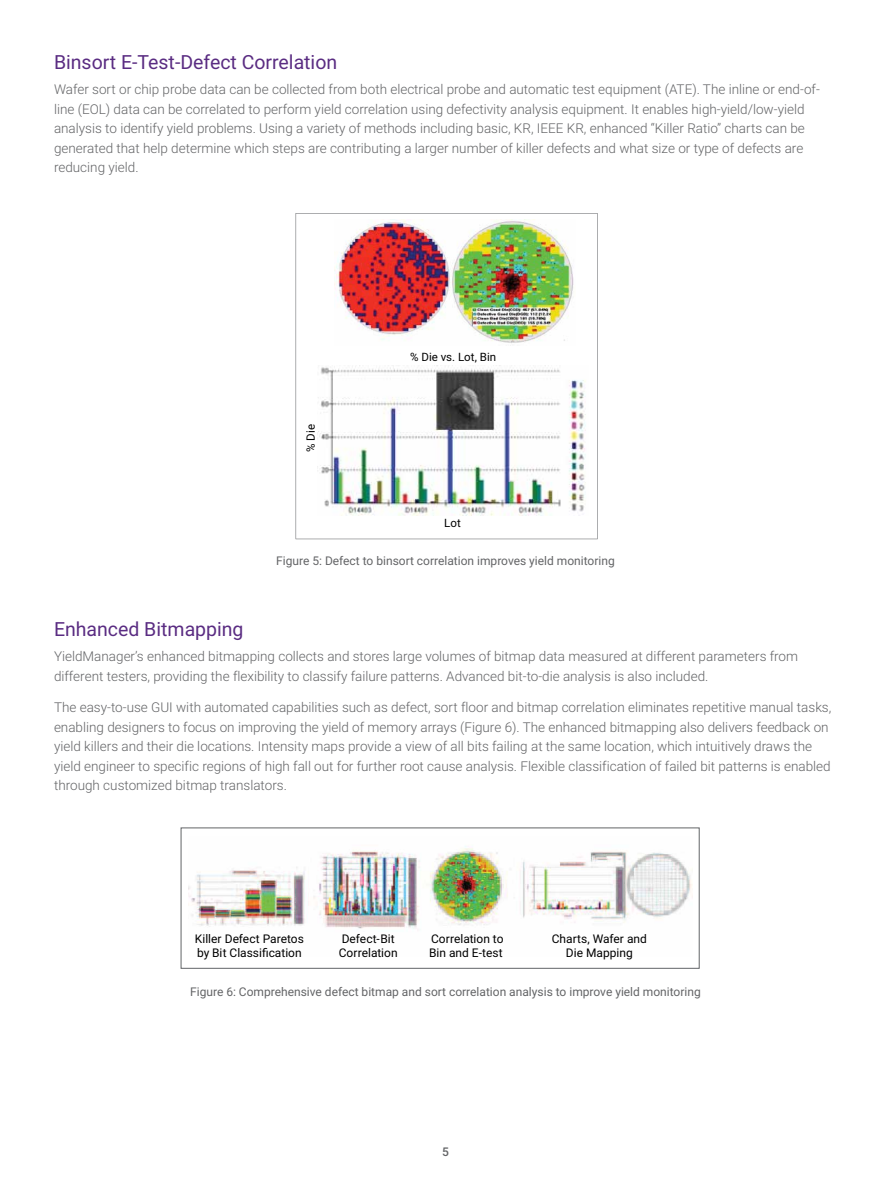
<style>
.page{position:relative;width:891px;height:1188px;background:#fff}
.page>*{position:absolute;margin:0;border:0;box-sizing:border-box;transform-origin:0 0}
.HEADING_1{font:19.5px "Roboto";color:#5a2c82}
.BODY_COPY{font:300 13.5px/19.5px "Roboto";color:#636466}
.FIGURE_CAPTION{font:12px "Roboto";color:#636466}
.t1{font:12px/14.1px "Roboto";color:#000}
.t2{font:500 12px "Roboto";color:#636466}
.t3{font:11.55px "Roboto";color:#000}
</style>
<div class="page">
<svg style="left:296px;top:213px;width:302px;height:326px"></svg>
<img style="left:335px;top:219px;width:240px;height:126px">
<img style="left:318px;top:365px;width:271px;height:150px">
<div style="left:181px;top:828px;width:518px;height:141px;border:1px solid #626467"></div>
<img style="left:188px;top:846px;width:505px;height:83px">
<p class="HEADING_1" style="left:54px;top:48px;width:285px">Binsort E-Test-Defect Correlation</p>
<p class="BODY_COPY" style="left:54px;top:79px;width:767px">Wafer sort or chip probe data can be collected from both electrical probe and automatic test equipment (ATE). The inline or end-of&shy;line (EOL) data can be correlated to perform yield correlation using defectivity analysis equipment. It enables high-yield/low-yield analysis to identify yield problems. Using a variety of methods including basic, KR, IEEE KR, enhanced “Killer Ratio” charts can be generated that help determine which steps are contributing a larger number of killer defects and what size or type of defects are reducing yield.</p>
<p class="t3" style="left:303px;top:452px;width:29px;rotate:-90deg">% Die</p>
<p class="t3" style="left:410px;top:349px;width:87px">% Die vs. Lot, Bin</p>
<p class="t3" style="left:444px;top:515px;width:18px">Lot</p>
<p class="FIGURE_CAPTION" style="left:276px;top:553px;width:340px">Figure 5: Defect to binsort correlation improves yield monitoring</p>
<p class="HEADING_1" style="left:54px;top:615px;width:191px">Enhanced Bitmapping</p>
<p class="BODY_COPY" style="left:54px;top:646px;width:746px">YieldManager’s enhanced bitmapping collects and stores large volumes of bitmap data measured at different parameters from different testers, providing the flexibility to classify failure patterns. Advanced bit-to-die analysis is also included.</p>
<p class="BODY_COPY" style="left:54px;top:697px;width:779px">The easy-to-use GUI with automated capabilities such as defect, sort floor and bitmap correlation eliminates repetitive manual tasks, enabling designers to focus on improving the yield of memory arrays (Figure 6). The enhanced bitmapping also delivers feedback on yield killers and their die locations. Intensity maps provide a view of all bits failing at the same location, which intuitively draws the yield engineer to specific regions of high fall out for further root cause analysis. Flexible classification of failed bit patterns is enabled through customized bitmap translators.</p>
<p class="t1" style="left:195px;top:931px;width:111px">Killer Defect Paretos by Bit Classification</p>
<p class="t1" style="left:339px;top:931px;width:60px">Defect-Bit<br>Correlation</p>
<p class="t1" style="left:429px;top:931px;width:76px">Correlation to<br>Bin and E-test</p>
<p class="t1" style="left:552px;top:931px;width:97px;text-align:center">Charts, Wafer and<br>Die Mapping</p>
<p class="FIGURE_CAPTION" style="left:190px;top:983px;width:512px">Figure 6: Comprehensive defect bitmap and sort correlation analysis to improve yield monitoring</p>
<p class="t2" style="left:442px;top:1144px;width:8px">5</p>
</div>
